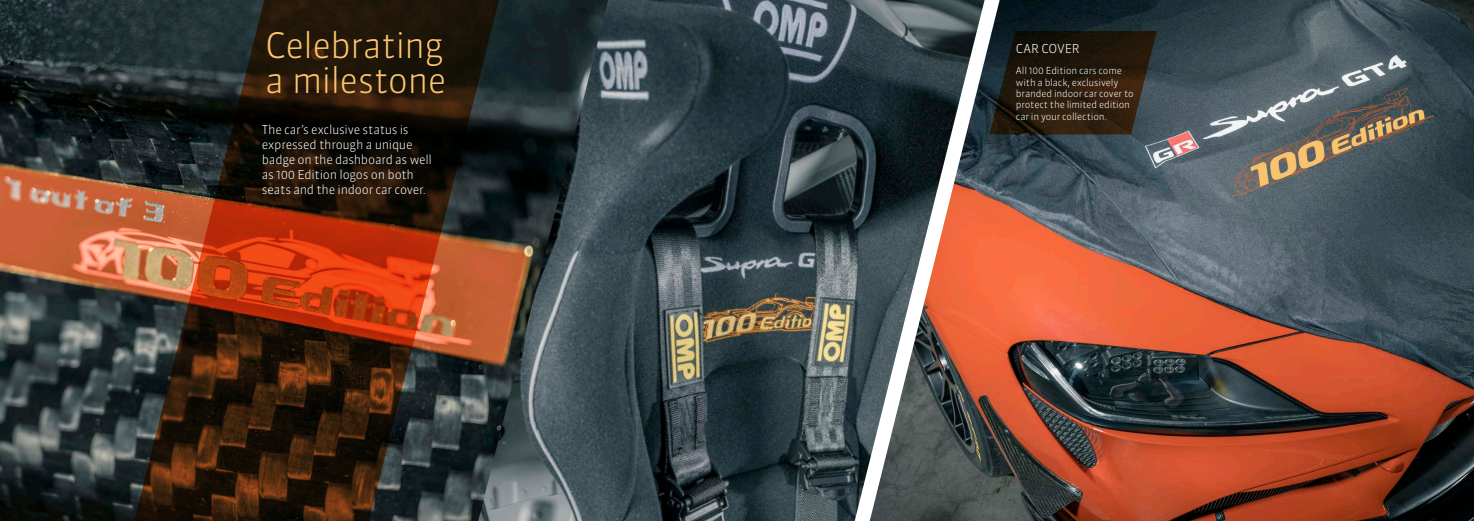
<style>
.page{position:relative;width:1474px;height:521px;background:#fff}
.page>*{position:absolute;margin:0;border:0;box-sizing:border-box;transform-origin:0 0}
.t1{font:300 35px/35px "Sanuk OT";letter-spacing:-.025em;color:#ffc56e}
.t2{font:300 12.25px/14.9px "Sanuk OT";letter-spacing:-.025em;color:#fff}
.t3{font:300 9.62px/11.4px "Sanuk OT";letter-spacing:-.015em;color:#fff}
</style>
<div class="page">
<img style="left:984px;top:0;width:489px;height:521px">
<img style="left:0;top:0;width:132px;height:521px">
<img style="left:501px;top:0;width:483px;height:521px">
<svg style="left:132px;top:0;width:369px;height:521px;background:#4a2a1a"></svg>
<svg style="left:989px;top:31px;width:167px;height:103px;background:#261e13"></svg>
<h1 class="t1" style="left:265px;top:28px;width:183px">Celebrating a milestone</h1>
<p class="t2" style="left:262px;top:122px;width:172px">The car’s exclusive status is expressed through a unique badge on the dashboard as well as 100 Edition logos on both seats and the indoor car cover.</p>
<p class="t2" style="left:1016px;top:41px;width:65px">CAR COVER</p>
<p class="t3" style="left:1015px;top:65px;width:119px">All 100 Edition cars come with a black, exclusively branded indoor car cover to protect the limited edition car in your collection.</p>
</div>
